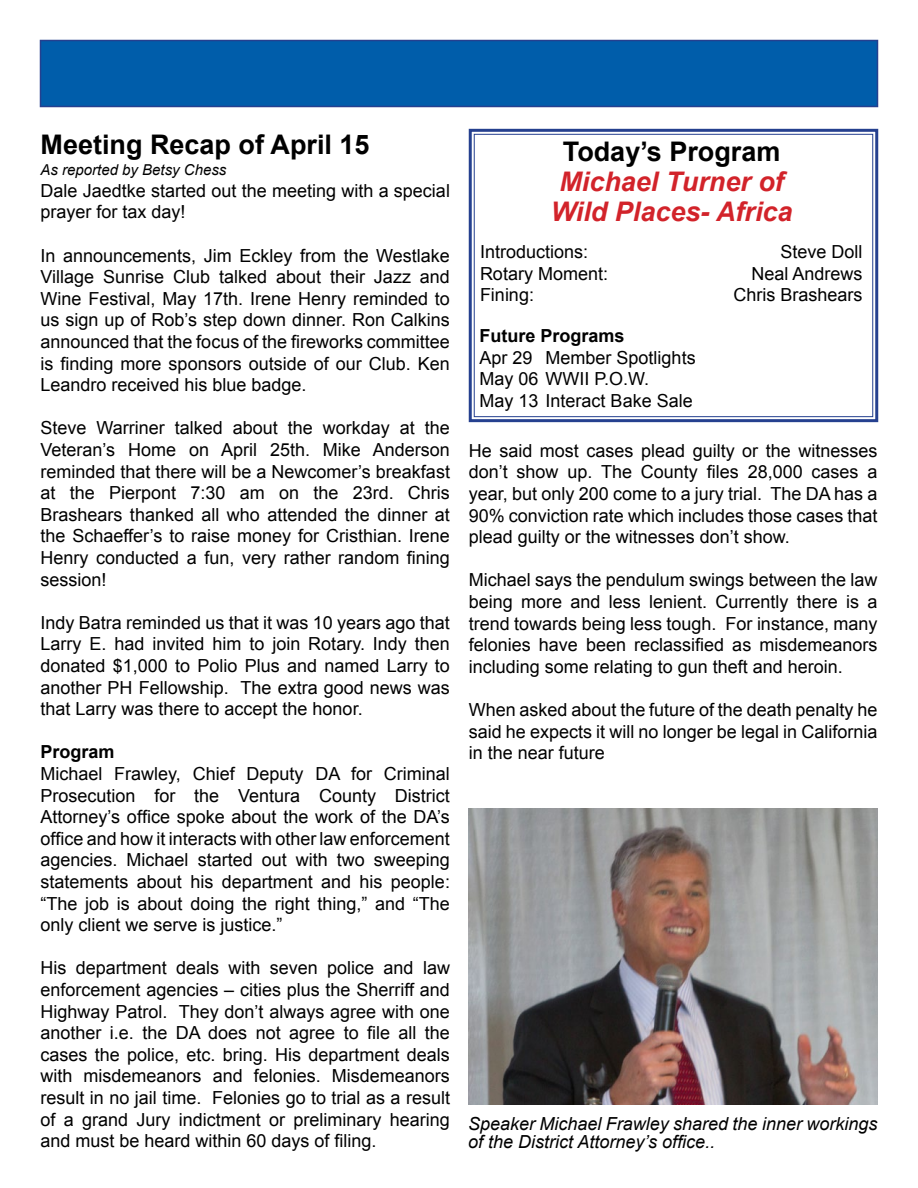
<style>
.page{position:relative;width:918px;height:1188px;background:#fff}
.page>*{position:absolute;margin:0;border:0;box-sizing:border-box;transform-origin:0 0}
.t1{font:700 27px "Arial";color:#000}
.t2{font:italic 700 27px/30px "Arial";color:#d2232a;text-align:center}
.t3{font:18px/21.6px "Arial";color:#000;text-align:justify}
.t4{font:italic 18px/18px "Arial";color:#000}
.t5{font:700 18px "Arial";color:#000}
.t6{font:italic 15px "Arial";color:#000}
</style>
<div class="page">
<div style="left:40px;top:40px;width:838px;height:67px;background:#005daa;border:2px solid #25408f"></div>
<svg style="left:468px;top:128px;width:411px;height:295px"></svg>
<div style="left:474px;top:134px;width:399px;height:283px;border:1px solid #25408f"></div>
<img style="left:469px;top:809px;width:409px;height:296px">
<h1 class="t1" style="left:41px;top:126px;width:331px">Meeting Recap of April 15</h1>
<p class="t6" style="left:40px;top:160px;width:187px">As reported by Betsy Chess</p>
<p class="t3" style="left:40px;top:180px;width:411px">Dale Jaedtke started out the meeting with a special prayer for tax day!</p>
<p class="t3" style="left:40px;top:245px;width:411px">In announcements, Jim Eckley from the Westlake Village Sunrise Club talked about their Jazz and Wine Festival, May 17th. Irene Henry reminded to us sign up of Rob’s step down dinner. Ron Calkins announced that the focus of the fireworks committee is finding more sponsors outside of our Club. Ken Leandro received his blue badge.</p>
<p class="t3" style="left:40px;top:417px;width:411px">Steve Warriner talked about the workday at the Veteran’s Home on April 25th. Mike Anderson reminded that there will be a Newcomer’s breakfast at the Pierpont 7:30 am on the 23rd. Chris Brashears thanked all who attended the dinner at the Schaeffer’s to raise money for Cristhian. Irene Henry conducted a fun, very rather random fining session!</p>
<p class="t3" style="left:40px;top:612px;width:411px">Indy Batra reminded us that it was 10 years ago that Larry E. had invited him to join Rotary. Indy then donated $1,000 to Polio Plus and named Larry to another PH Fellowship. The extra good news was that Larry was there to accept the honor.</p>
<p class="t5" style="left:40px;top:740px;width:76px">Program</p>
<p class="t3" style="left:40px;top:763px;width:411px">Michael Frawley, Chief Deputy DA for Criminal Prosecution for the Ventura County District Attorney’s office spoke about the work of the DA’s office and how it interacts with other law enforcement agencies. Michael started out with two sweeping statements about his department and his people: “The job is about doing the right thing,” and “The only client we serve is justice.”</p>
<p class="t3" style="left:40px;top:957px;width:411px">His department deals with seven police and law enforcement agencies – cities plus the Sherriff and Highway Patrol. They don’t always agree with one another i.e. the DA does not agree to file all the cases the police, etc. bring. His department deals with misdemeanors and felonies. Misdemeanors result in no jail time. Felonies go to trial as a result of a grand Jury indictment or preliminary hearing and must be heard within 60 days of filing.</p>
<h1 class="t1" style="left:563px;top:134px;width:219px">Today’s Program</h1>
<h1 class="t2" style="left:551px;top:168px;width:243px">Michael Turner of<br>Wild Places- Africa</h1>
<p class="t3" style="left:480px;top:241px;width:110px">Introductions:</p>
<p class="t3" style="left:780px;top:241px;width:84px">Steve Doll</p>
<p class="t3" style="left:480px;top:263px;width:130px">Rotary Moment:</p>
<p class="t3" style="left:751px;top:263px;width:113px">Neal Andrews</p>
<p class="t3" style="left:480px;top:284px;width:56px">Fining:</p>
<p class="t3" style="left:733px;top:284px;width:131px">Chris Brashears</p>
<p class="t5" style="left:480px;top:324px;width:147px">Future Programs</p>
<p class="t3" style="left:480px;top:347px;width:218px;text-align:left">Apr 29 Member Spotlights<br>May 06 WWII P.O.W.<br>May 13 Interact Bake Sale</p>
<p class="t3" style="left:469px;top:440px;width:410px">He said most cases plead guilty or the witnesses don’t show up. The County files 28,000 cases a year, but only 200 come to a jury trial. The DA has a 90% conviction rate which includes those cases that plead guilty or the witnesses don’t show.</p>
<p class="t3" style="left:469px;top:570px;width:410px">Michael says the pendulum swings between the law being more and less lenient. Currently there is a trend towards being less tough. For instance, many felonies have been reclassified as misdemeanors including some relating to gun theft and heroin.</p>
<p class="t3" style="left:469px;top:699px;width:410px">When asked about the future of the death penalty he said he expects it will no longer be legal in California in the near future</p>
<p class="t4" style="left:468px;top:1115px;width:411px">Speaker Michael Frawley shared the inner workings of the District Attorney’s office..</p>
</div>
